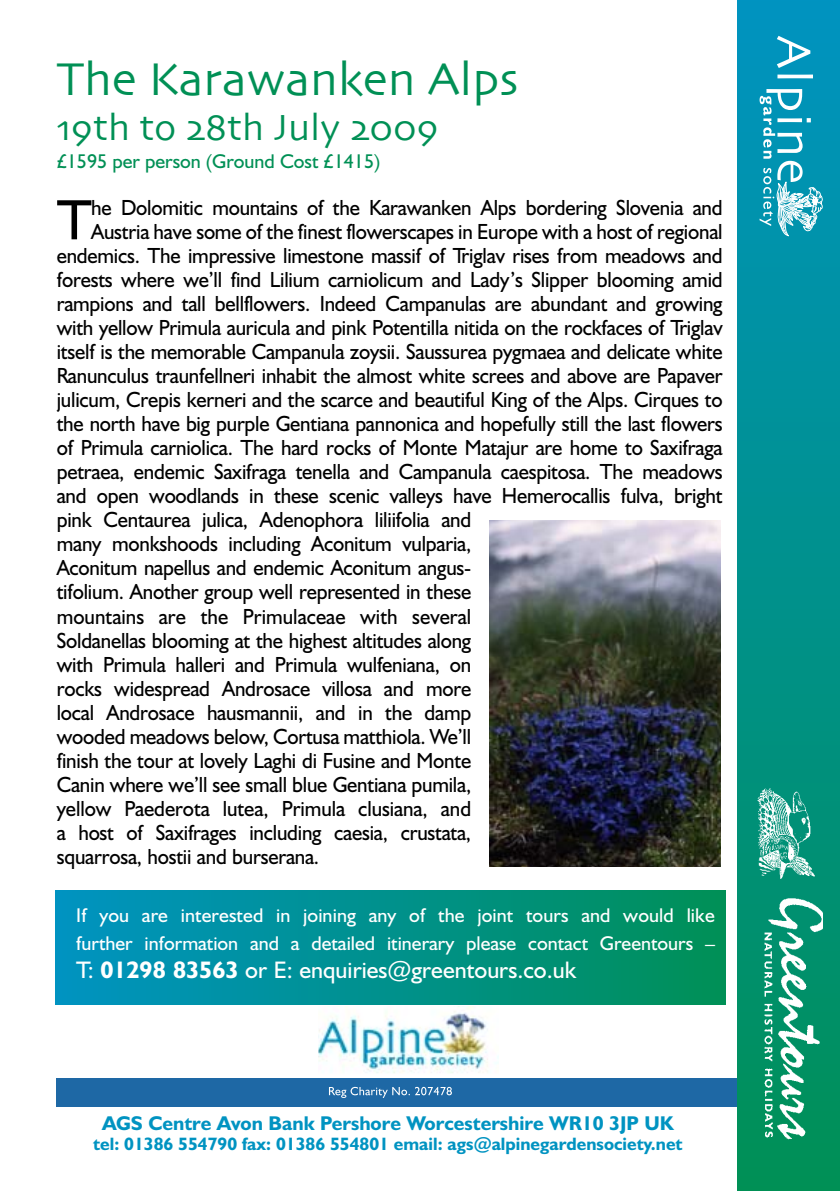
<style>
.page{position:relative;width:840px;height:1191px;background:#fff}
.page>*{position:absolute;margin:0;border:0;box-sizing:border-box;transform-origin:0 0}
.t1{font:57.2px "Humanist 521 BT";color:#000}
.t2{font:48px "Skia";color:#009055}
.t3{font:38px "Skia";color:#009055}
.t4{font:24px "Humanist 521 BT";color:#fff}
.t5{font:22px "Humanist 521 BT";letter-spacing:-.01em;color:#000;scale:.95 1}
.t6{font:20px/28px "Humanist 521 BT";color:#fff}
.t7{font:700 20px "Humanist 521 BT";color:#0093c1}
.t8{font:20px "Humanist 521 BT";color:#009055}
.t9{font:700 18px "Humanist 521 BT";color:#0093c1}
.s1{font-weight:700}
</style>
<div class="page">
<div style="left:57px;top:1078px;width:782px;height:28px;background:#1e68a5"></div>
<div style="left:737px;top:0;width:102px;height:1191px;background:linear-gradient(to bottom,#0093c0,#008f56)"></div>
<img style="left:746px;top:881px;width:76px;height:281px">
<svg style="left:776px;top:36px;width:33px;height:32px"></svg>
<svg style="left:777px;top:75px;width:35px;height:3px"></svg>
<svg style="left:759px;top:89px;width:63px;height:147px;background:#3eadc4"></svg>
<img style="left:754px;top:758px;width:69px;height:144px">
<div style="left:56px;top:890px;width:669px;height:114px;background:linear-gradient(to right,#0093c1,#008f57)"></div>
<img style="left:318px;top:1007px;width:180px;height:66px">
<svg style="left:329px;top:1086px;width:122px;height:12px"></svg>
<img style="left:489px;top:521px;width:231px;height:345px">
<h2 class="t2" style="left:57px;top:50px;width:463px">The Karawanken Alps</h2>
<h3 class="t3" style="left:57px;top:105px;width:383px">19th to 28th July 2009</h3>
<p class="t8" style="left:57px;top:149px;width:325px">£1595 per person (Ground Cost £1415)</p>
<h1 class="t1" style="left:57px;top:184px;width:37px">T</h1>
<p class="t5" style="left:91px;top:194px;width:665px">he Dolomitic mountains of the Karawanken Alps bordering Slovenia and</p>
<p class="t5" style="left:91px;top:218px;width:665px">Austria have some of the finest flowerscapes in Europe with a host of regional</p>
<p class="t5" style="left:57px;top:242px;width:702px">endemics. The impressive limestone massif of Triglav rises from meadows and</p>
<p class="t5" style="left:57px;top:266px;width:702px">forests where we’ll find Lilium carniolicum and Lady’s Slipper blooming amid</p>
<p class="t5" style="left:57px;top:290px;width:702px">rampions and tall bellflowers. Indeed Campanulas are abundant and growing</p>
<p class="t5" style="left:57px;top:314px;width:702px">with yellow Primula auricula and pink Potentilla nitida on the rockfaces of Triglav</p>
<p class="t5" style="left:57px;top:338px;width:702px">itself is the memorable Campanula zoysii. Saussurea pygmaea and delicate white</p>
<p class="t5" style="left:57px;top:362px;width:702px">Ranunculus traunfellneri inhabit the almost white screes and above are Papaver</p>
<p class="t5" style="left:57px;top:386px;width:702px">julicum, Crepis kerneri and the scarce and beautiful King of the Alps. Cirques to</p>
<p class="t5" style="left:57px;top:410px;width:702px">the north have big purple Gentiana pannonica and hopefully still the last flowers</p>
<p class="t5" style="left:57px;top:434px;width:702px">of Primula carniolica. The hard rocks of Monte Matajur are home to Saxifraga</p>
<p class="t5" style="left:57px;top:458px;width:702px">petraea, endemic Saxifraga tenella and Campanula caespitosa. The meadows</p>
<p class="t5" style="left:57px;top:482px;width:702px">and open woodlands in these scenic valleys have Hemerocallis fulva, bright</p>
<p class="t5" style="left:57px;top:506px;width:437px">pink Centaurea julica, Adenophora liliifolia and</p>
<p class="t5" style="left:57px;top:530px;width:437px">many monkshoods including Aconitum vulparia,</p>
<p class="t5" style="left:57px;top:554px;width:437px">Aconitum napellus and endemic Aconitum angus-</p>
<p class="t5" style="left:57px;top:578px;width:437px">tifolium. Another group well represented in these</p>
<p class="t5" style="left:57px;top:602px;width:437px">mountains are the Primulaceae with several</p>
<p class="t5" style="left:57px;top:626px;width:437px">Soldanellas blooming at the highest altitudes along</p>
<p class="t5" style="left:57px;top:650px;width:437px">with Primula halleri and Primula wulfeniana, on</p>
<p class="t5" style="left:57px;top:674px;width:437px">rocks widespread Androsace villosa and more</p>
<p class="t5" style="left:57px;top:698px;width:437px">local Androsace hausmannii, and in the damp</p>
<p class="t5" style="left:57px;top:722px;width:437px">wooded meadows below, Cortusa matthiola. We’ll</p>
<p class="t5" style="left:57px;top:746px;width:437px">finish the tour at lovely Laghi di Fusine and Monte</p>
<p class="t5" style="left:57px;top:770px;width:437px">Canin where we’ll see small blue Gentiana pumila,</p>
<p class="t5" style="left:57px;top:794px;width:437px">yellow Paederota lutea, Primula clusiana, and</p>
<p class="t5" style="left:57px;top:818px;width:437px">a host of Saxifrages including caesia, crustata,</p>
<p class="t5" style="left:57px;top:842px;width:277px">squarrosa, hostii and burserana.</p>
<p class="t6" style="left:76px;top:901px;width:640px">If you are interested in joining any of the joint tours and would like further information and a detailed itinerary please contact Greentours –</p>
<p class="t4" style="left:76px;top:955px;width:501px">T: <span class="s1">01298 83563</span> or E: enquiries@greentours.co.uk</p>
<p class="t7" style="left:102px;top:1110px;width:573px">AGS Centre Avon Bank Pershore Worcestershire WR10 3JP UK</p>
<p class="t9" style="left:93px;top:1132px;width:590px">tel: 01386 554790 fax: 01386 554801 email: ags@alpinegardensociety.net</p>
</div>
